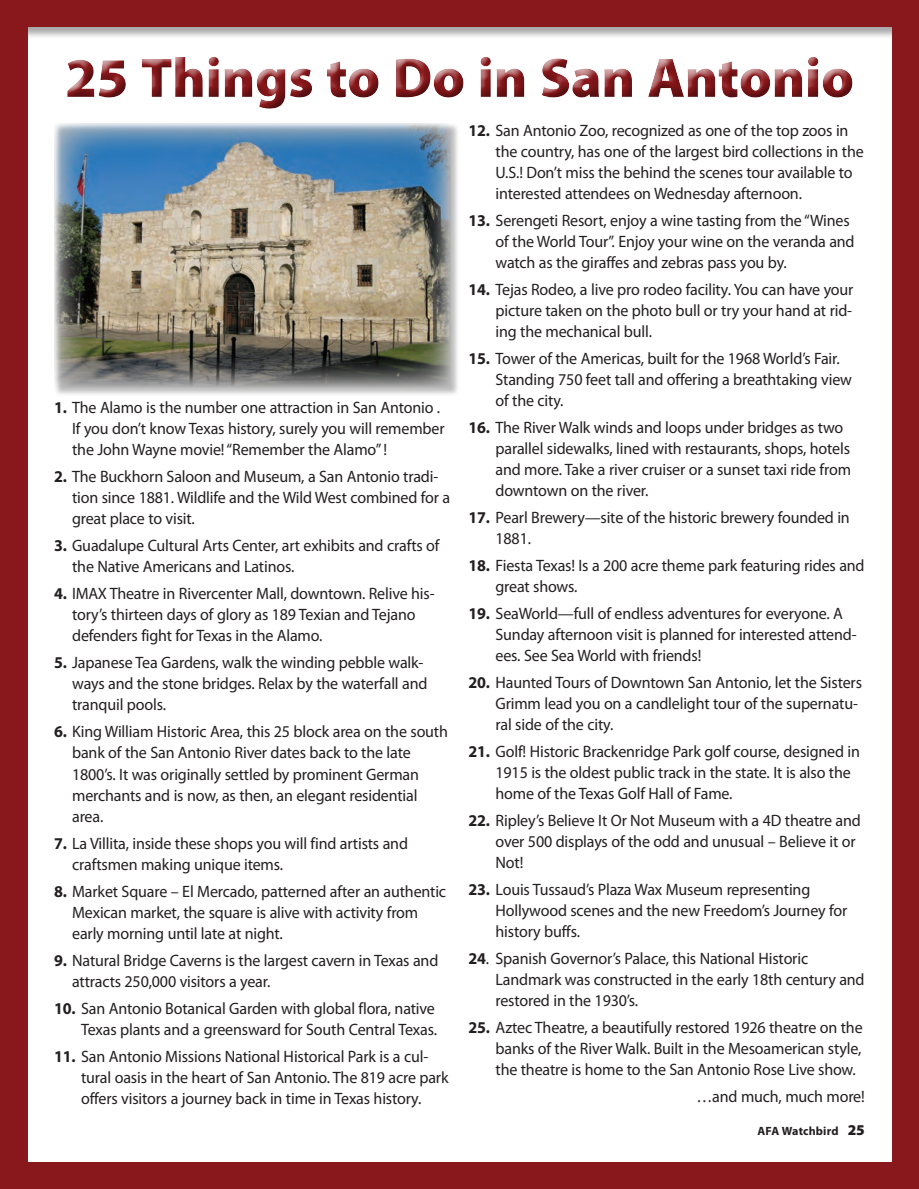
<style>
.page{position:relative;width:919px;height:1189px;background:#fff}
.page>*{position:absolute;margin:0;border:0;box-sizing:border-box;transform-origin:0 0}
.t1{font:900 56.25px "Myriad Pro";letter-spacing:-.005em;color:#88181b}
.Body__Myriad__12_pt{font:16.5px/21px "Myriad Pro";letter-spacing:-.01em;color:#231f20}
.Folio__Verso{font:900 15px "Myriad Pro";color:#231f20}
.Footer__Verso{font:700 12px "Myriad Pro";letter-spacing:.01em;color:#231f20}
.s1{font-weight:700}
</style>
<div class="page">
<div style="left:0;top:0;width:918px;height:40px;background:#231f20;opacity:.4"></div>
<div style="left:0;top:0;width:918px;height:27px;background:#88181b"></div>
<div style="left:0;top:1161px;width:918px;height:27px;background:#88181b"></div>
<div style="left:891px;top:9px;width:27px;height:1170px;background:#88181b"></div>
<div style="left:0;top:9px;width:27px;height:1170px;background:#88181b"></div>
<div style="left:54px;top:123px;width:406px;height:274px;background:#231f20;opacity:.3"></div>
<img style="left:56px;top:125px;width:392px;height:260px">
<div style="left:59px;top:50px;width:803px;height:63px;background:#231f20;opacity:.4"></div>
<h1 class="t1" style="left:65px;top:46px;width:790px">25 Things to Do in San Antonio</h1>
<p class="Body__Myriad__12_pt" style="left:72px;top:397px;width:374px;text-indent:-18px"><span class="s1">1.</span> The Alamo is the number one attraction in San Antonio .<br>If you don’t know Texas history, surely you will remember the John Wayne movie! “Remember the Alamo” !</p>
<p class="Body__Myriad__12_pt" style="left:72px;top:466px;width:379px;text-indent:-18px"><span class="s1">2.</span> The Buckhorn Saloon and Museum, a San Antonio tradi&shy;tion since 1881. Wildlife and the Wild West combined for a great place to visit.</p>
<p class="Body__Myriad__12_pt" style="left:72px;top:535px;width:369px;text-indent:-18px"><span class="s1">3.</span> Guadalupe Cultural Arts Center, art exhibits and crafts of the Native Americans and Latinos.</p>
<p class="Body__Myriad__12_pt" style="left:72px;top:583px;width:364px;text-indent:-18px"><span class="s1">4.</span> IMAX Theatre in Rivercenter Mall, downtown. Relive his&shy;tory’s thirteen days of glory as 189 Texian and Tejano defenders fight for Texas in the Alamo.</p>
<p class="Body__Myriad__12_pt" style="left:72px;top:652px;width:357px;text-indent:-18px"><span class="s1">5.</span> Japanese Tea Gardens, walk the winding pebble walk&shy;ways and the stone bridges. Relax by the waterfall and tranquil pools.</p>
<p class="Body__Myriad__12_pt" style="left:72px;top:721px;width:377px;text-indent:-18px"><span class="s1">6.</span> King William Historic Area, this 25 block area on the south bank of the San Antonio River dates back to the late 1800’s. It was originally settled by prominent German merchants and is now, as then, an elegant residential area.</p>
<p class="Body__Myriad__12_pt" style="left:72px;top:832px;width:337px;text-indent:-18px"><span class="s1">7.</span> La Villita, inside these shops you will find artists and craftsmen making unique items.</p>
<p class="Body__Myriad__12_pt" style="left:72px;top:880px;width:375px;text-indent:-18px"><span class="s1">8.</span> Market Square – El Mercado, patterned after an authentic<br>Mexican market, the square is alive with activity from early morning until late at night.</p>
<p class="Body__Myriad__12_pt" style="left:72px;top:949px;width:367px;text-indent:-18px"><span class="s1">9.</span> Natural Bridge Caverns is the largest cavern in Texas and attracts 250,000 visitors a year.</p>
<p class="Body__Myriad__12_pt" style="left:54px;top:997px;width:384px;text-align:right"><span class="s1">10.</span> San Antonio Botanical Garden with global flora, native<br>Texas plants and a greensward for South Central Texas.</p>
<p class="Body__Myriad__12_pt" style="left:81px;top:1045px;width:369px;text-indent:-27px"><span class="s1">11.</span> San Antonio Missions National Historical Park is a cul&shy;tural oasis in the heart of San Antonio. The 819 acre park offers visitors a journey back in time in Texas history.</p>
<p class="Body__Myriad__12_pt" style="left:495px;top:119px;width:369px;text-indent:-27px"><span class="s1">12.</span> San Antonio Zoo, recognized as one of the top zoos in the country, has one of the largest bird collections in the U.S.! Don’t miss the behind the scenes tour available to interested attendees on Wednesday afternoon.</p>
<p class="Body__Myriad__12_pt" style="left:495px;top:209px;width:360px;text-indent:-27px"><span class="s1">13.</span> Serengeti Resort, enjoy a wine tasting from the “Wines of the World Tour”. Enjoy your wine on the veranda and watch as the giraffes and zebras pass you by.</p>
<p class="Body__Myriad__12_pt" style="left:495px;top:278px;width:359px;text-align:justify;text-indent:-27px"><span class="s1">14.</span> Tejas Rodeo, a live pro rodeo facility. You can have your picture taken on the photo bull or try your hand at rid&shy;ing the mechanical bull.</p>
<p class="Body__Myriad__12_pt" style="left:495px;top:347px;width:358px;text-indent:-27px"><span class="s1">15.</span> Tower of the Americas, built for the 1968 World’s Fair.<br>Standing 750 feet tall and offering a breathtaking view of the city.</p>
<p class="Body__Myriad__12_pt" style="left:495px;top:416px;width:357px;text-indent:-27px"><span class="s1">16.</span> The River Walk winds and loops under bridges as two parallel sidewalks, lined with restaurants, shops, hotels and more. Take a river cruiser or a sunset taxi ride from downtown on the river.</p>
<p class="Body__Myriad__12_pt" style="left:495px;top:506px;width:356px;text-indent:-27px"><span class="s1">17.</span> Pearl Brewery—site of the historic brewery founded in<br>1881.</p>
<p class="Body__Myriad__12_pt" style="left:495px;top:554px;width:370px;text-indent:-27px"><span class="s1">18.</span> Fiesta Texas! Is a 200 acre theme park featuring rides and great shows.</p>
<p class="Body__Myriad__12_pt" style="left:495px;top:602px;width:362px;text-indent:-27px"><span class="s1">19.</span> SeaWorld—full of endless adventures for everyone. A<br>Sunday afternoon visit is planned for interested attend&shy;ees. See Sea World with friends!</p>
<p class="Body__Myriad__12_pt" style="left:495px;top:671px;width:368px;text-indent:-27px"><span class="s1">20.</span> Haunted Tours of Downtown San Antonio, let the Sisters<br>Grimm lead you on a candlelight tour of the supernatu&shy;ral side of the city.</p>
<p class="Body__Myriad__12_pt" style="left:495px;top:740px;width:366px;text-indent:-27px"><span class="s1">21.</span> Golf! Historic Brackenridge Park golf course, designed in<br>1915 is the oldest public track in the state. It is also the home of the Texas Golf Hall of Fame.</p>
<p class="Body__Myriad__12_pt" style="left:495px;top:809px;width:367px;text-indent:-27px"><span class="s1">22.</span> Ripley’s Believe It Or Not Museum with a 4D theatre and over 500 displays of the odd and unusual – Believe it or<br>Not!</p>
<p class="Body__Myriad__12_pt" style="left:495px;top:878px;width:353px;text-indent:-27px"><span class="s1">23.</span> Louis Tussaud’s Plaza Wax Museum representing<br>Hollywood scenes and the new Freedom’s Journey for history buffs.</p>
<p class="Body__Myriad__12_pt" style="left:495px;top:947px;width:370px;text-indent:-27px"><span class="s1">24</span>. Spanish Governor’s Palace, this National Historic<br>Landmark was constructed in the early 18th century and restored in the 1930’s.</p>
<p class="Body__Myriad__12_pt" style="left:495px;top:1016px;width:368px;text-align:justify;text-indent:-27px"><span class="s1">25.</span> Aztec Theatre, a beautifully restored 1926 theatre on the banks of the River Walk. Built in the Mesoamerican style, the theatre is home to the San Antonio Rose Live show.</p>
<p class="Body__Myriad__12_pt" style="left:696px;top:1085px;width:170px">…and much, much more!</p>
<p class="Footer__Verso" style="left:757px;top:1122px;width:83px">AFA Watchbird</p>
<p class="Folio__Verso" style="left:847px;top:1120px;width:19px">25</p>
</div>
